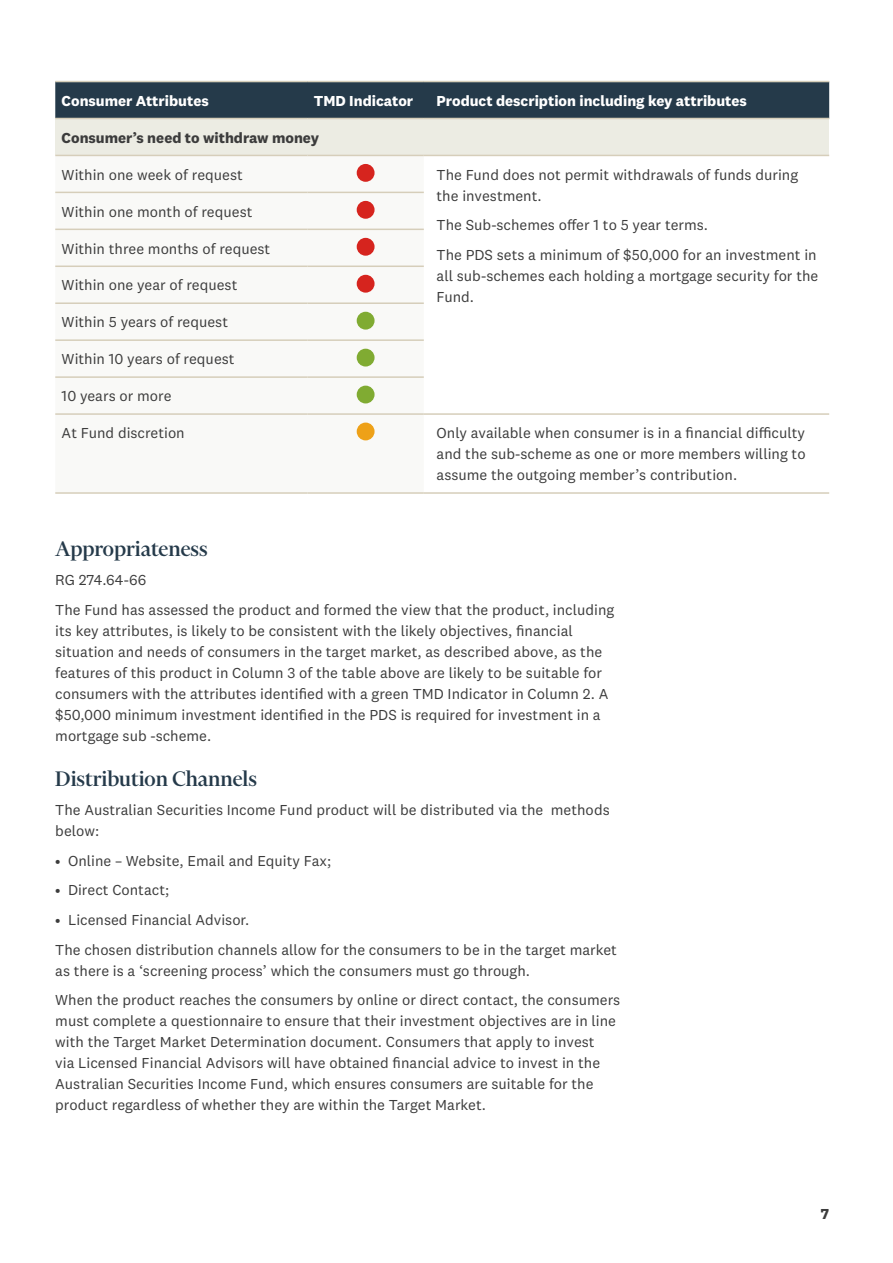
<style>
.page{position:relative;width:893px;height:1263px;background:#fff}
.page>*{position:absolute;margin:0;border:0;box-sizing:border-box;transform-origin:0 0}
.Head_4{font:500 24px "Financier Display";color:#253a4a}
.Body_Copy{font:15px/21px "National 2";color:#3c3c3c}
.Body_Copy-2{font:700 15px "National 2";color:#fff}
.Body_Copy-3{font:700 15px "National 2";color:#3c3c3c}
</style>
<div class="page">
<div style="left:55px;top:82px;width:774px;height:36px;background:#253a4a"></div>
<div style="left:55px;top:118px;width:774px;height:37px;background:#ecece3"></div>
<svg style="left:55px;top:156px;width:369px;height:285px"></svg>
<hr style="left:55px;top:81px;width:252px;height:1px;background:#d6ceba">
<hr style="left:307px;top:81px;width:117px;height:1px;background:#d6ceba">
<hr style="left:424px;top:81px;width:405px;height:1px;background:#d6ceba">
<hr style="left:55px;top:118px;width:252px;height:1px;background:#d6ceba">
<hr style="left:307px;top:118px;width:117px;height:1px;background:#d6ceba">
<hr style="left:424px;top:118px;width:405px;height:1px;background:#d6ceba">
<hr style="left:55px;top:155px;width:252px;height:1px;background:#d6ceba">
<hr style="left:307px;top:155px;width:117px;height:1px;background:#d6ceba">
<hr style="left:424px;top:155px;width:405px;height:1px;background:#d6ceba">
<hr style="left:424px;top:413px;width:405px;height:2px;background:#d6ceba">
<hr style="left:424px;top:492px;width:405px;height:2px;background:#d6ceba">
<hr style="left:55px;top:192px;width:252px;height:1px;background:#d6ceba">
<hr style="left:307px;top:192px;width:117px;height:1px;background:#d6ceba">
<hr style="left:55px;top:229px;width:252px;height:1px;background:#d6ceba">
<hr style="left:307px;top:229px;width:117px;height:1px;background:#d6ceba">
<hr style="left:55px;top:265px;width:252px;height:2px;background:#d6ceba">
<hr style="left:307px;top:265px;width:117px;height:2px;background:#d6ceba">
<hr style="left:55px;top:302px;width:252px;height:2px;background:#d6ceba">
<hr style="left:307px;top:302px;width:117px;height:2px;background:#d6ceba">
<hr style="left:55px;top:339px;width:252px;height:2px;background:#d6ceba">
<hr style="left:307px;top:339px;width:117px;height:2px;background:#d6ceba">
<hr style="left:55px;top:376px;width:252px;height:2px;background:#d6ceba">
<hr style="left:307px;top:376px;width:117px;height:2px;background:#d6ceba">
<hr style="left:55px;top:413px;width:252px;height:2px;background:#d6ceba">
<hr style="left:307px;top:413px;width:117px;height:2px;background:#d6ceba">
<hr style="left:55px;top:492px;width:252px;height:2px;background:#d6ceba">
<hr style="left:307px;top:492px;width:117px;height:2px;background:#d6ceba">
<div style="left:357px;top:164px;width:18px;height:18px;background:#d6241e;border-radius:50%"></div>
<div style="left:357px;top:201px;width:18px;height:18px;background:#d6241e;border-radius:50%"></div>
<div style="left:357px;top:238px;width:18px;height:18px;background:#d6241e;border-radius:50%"></div>
<div style="left:357px;top:275px;width:18px;height:18px;background:#d6241e;border-radius:50%"></div>
<div style="left:357px;top:312px;width:18px;height:18px;background:#80ab32;border-radius:50%"></div>
<div style="left:357px;top:349px;width:18px;height:17px;background:#80ab32;border-radius:50%"></div>
<div style="left:357px;top:386px;width:18px;height:17px;background:#80ab32;border-radius:50%"></div>
<div style="left:357px;top:423px;width:18px;height:17px;background:#eea118;border-radius:50%"></div>
<p class="Body_Copy-2" style="left:62px;top:91px;width:149px">Consumer Attributes</p>
<p class="Body_Copy-2" style="left:314px;top:91px;width:101px">TMD Indicator</p>
<p class="Body_Copy-2" style="left:437px;top:91px;width:312px">Product description including key attributes</p>
<p class="Body_Copy-3" style="left:62px;top:128px;width:259px">Consumer’s need to withdraw money</p>
<p class="Body_Copy" style="left:62px;top:164px;width:183px">Within one week of request</p>
<p class="Body_Copy" style="left:437px;top:164px;width:363px">The Fund does not permit withdrawals of funds during the investment.</p>
<p class="Body_Copy" style="left:437px;top:214px;width:273px">The Sub-schemes offer 1 to 5 year terms.</p>
<p class="Body_Copy" style="left:437px;top:244px;width:383px;text-align:justify">The PDS sets a minimum of $50,000 for an investment in all sub-schemes each holding a mortgage security for the Fund.</p>
<p class="Body_Copy" style="left:62px;top:201px;width:192px">Within one month of request</p>
<p class="Body_Copy" style="left:62px;top:238px;width:210px">Within three months of request</p>
<p class="Body_Copy" style="left:62px;top:275px;width:177px">Within one year of request</p>
<p class="Body_Copy" style="left:62px;top:312px;width:168px">Within 5 years of request</p>
<p class="Body_Copy" style="left:62px;top:349px;width:174px">Within 10 years of request</p>
<p class="Body_Copy" style="left:62px;top:385px;width:111px">10 years or more</p>
<p class="Body_Copy" style="left:62px;top:422px;width:125px">At Fund discretion</p>
<p class="Body_Copy" style="left:437px;top:422px;width:371px;text-align:justify">Only available when consumer is in a financial difficulty and the sub-scheme as one or more members willing to assume the outgoing member’s contribution.</p>
<p class="Head_4" style="left:55px;top:536px;width:154px">Appropriateness</p>
<p class="Body_Copy" style="left:55px;top:569px;width:93px">RG 274.64-66</p>
<p class="Body_Copy" style="left:55px;top:599px;width:561px">The Fund has assessed the product and formed the view that the product, including its key attributes, is likely to be consistent with the likely objectives, financial situation and needs of consumers in the target market, as described above, as the features of this product in Column 3 of the table above are likely to be suitable for consumers with the attributes identified with a green TMD Indicator in Column 2. A $50,000 minimum investment identified in the PDS is required for investment in a mortgage sub -scheme.</p>
<p class="Head_4" style="left:55px;top:766px;width:203px">Distribution Channels</p>
<p class="Body_Copy" style="left:55px;top:800px;width:556px">The Australian Securities Income Fund product will be distributed via the methods below:</p>
<p class="Body_Copy" style="left:55px;top:850px;width:278px">• Online – Website, Email and Equity Fax;</p>
<p class="Body_Copy" style="left:55px;top:880px;width:116px">• Direct Contact;</p>
<p class="Body_Copy" style="left:55px;top:909px;width:196px">• Licensed Financial Advisor.</p>
<p class="Body_Copy" style="left:55px;top:939px;width:563px">The chosen distribution channels allow for the consumers to be in the target market as there is a ‘screening process’ which the consumers must go through.</p>
<p class="Body_Copy" style="left:55px;top:989px;width:567px">When the product reaches the consumers by online or direct contact, the consumers must complete a questionnaire to ensure that their investment objectives are in line with the Target Market Determination document. Consumers that apply to invest<br>via Licensed Financial Advisors will have obtained financial advice to invest in the Australian Securities Income Fund, which ensures consumers are suitable for the product regardless of whether they are within the Target Market.</p>
<p class="Body_Copy-3" style="left:821px;top:1205px;width:10px">7</p>
</div>
